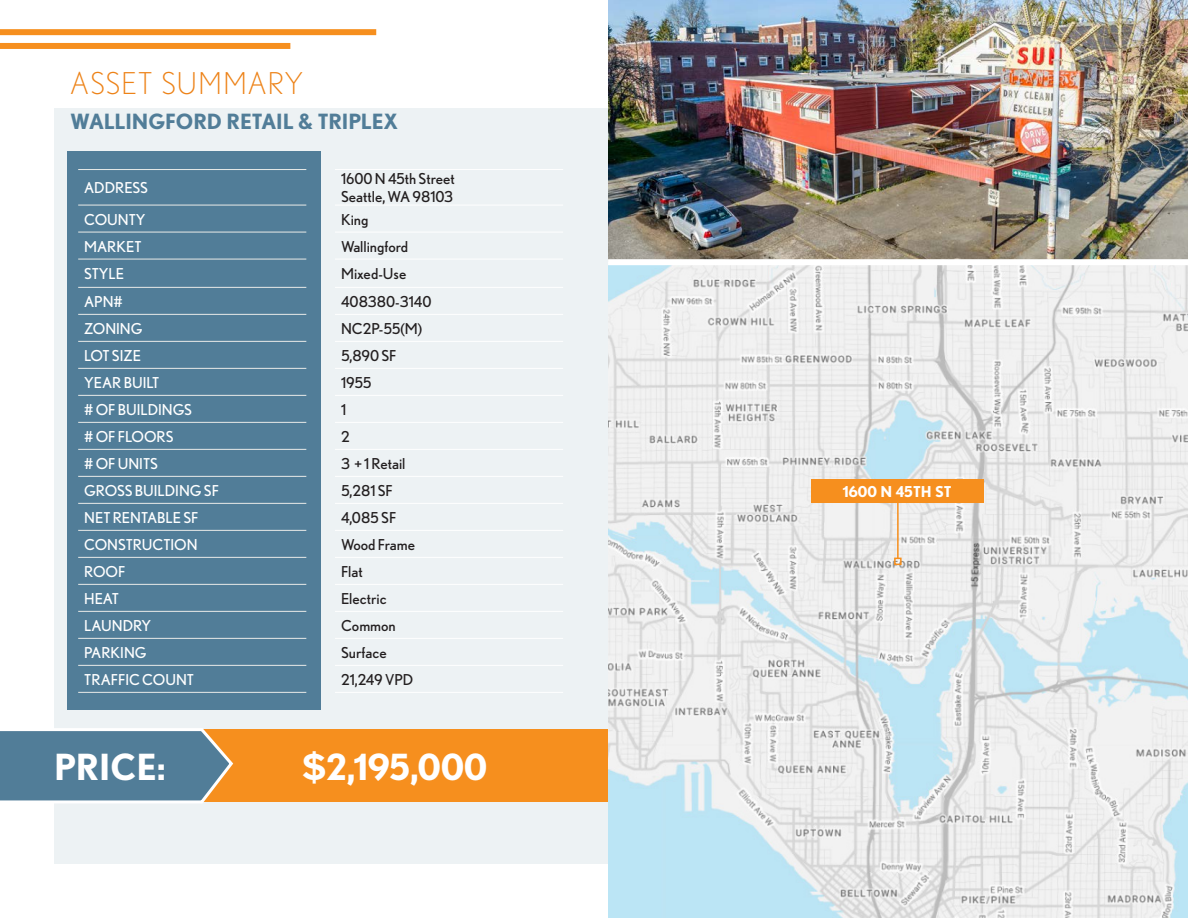
<style>
.page{position:relative;width:1188px;height:918px;background:#fff}
.page>*{position:absolute;margin:0;border:0;box-sizing:border-box;transform-origin:0 0}
.t1{font:700 36px "Nobel";color:#fff}
.t2{font:300 30px "Nobel";letter-spacing:.035em;color:#ed8217}
.t3{font:700 21px "Nobel";letter-spacing:-.005em;color:#517d98}
.t4{font:15px "Nobel";color:#231f20}
.t5{font:15px "Nobel";color:#fff}
.t6{font:700 15px "Nobel";color:#fff}
</style>
<div class="page">
<div style="left:0;top:29px;width:376px;height:6px;background:#f68f1e"></div>
<div style="left:0;top:43px;width:290px;height:6px;background:#f68f1e"></div>
<div style="left:54px;top:108px;width:562px;height:756px;background:#edf2f4"></div>
<div style="left:196px;top:730px;width:449px;height:72px;background:#f68f1e"></div>
<img style="left:608px;top:265px;width:580px;height:653px">
<hr style="left:897px;top:503px;width:2px;height:55px;background:#f68f1e">
<div style="left:894px;top:558px;width:8px;height:7px;border:2px solid #f68f1e"></div>
<div style="left:811px;top:480px;width:173px;height:23px;background:#f68f1e"></div>
<img style="left:608px;top:0;width:580px;height:259px">
<div style="left:608px;top:259px;width:580px;height:6px;background:#fff"></div>
<svg style="left:0;top:728px;width:235px;height:75px;background:#6a8998"></svg>
<div style="left:67px;top:152px;width:254px;height:558px;background:#517d98"></div>
<hr style="left:78px;top:169px;width:228px;height:1px;background:#e9ebe8">
<hr style="left:78px;top:205px;width:228px;height:1px;background:#e9ebe8">
<hr style="left:78px;top:232px;width:228px;height:1px;background:#e9ebe8">
<hr style="left:78px;top:259px;width:228px;height:1px;background:#e9ebe8">
<hr style="left:78px;top:287px;width:228px;height:1px;background:#e9ebe8">
<hr style="left:78px;top:314px;width:228px;height:1px;background:#e9ebe8">
<hr style="left:78px;top:341px;width:228px;height:1px;background:#e9ebe8">
<hr style="left:78px;top:368px;width:228px;height:1px;background:#e9ebe8">
<hr style="left:78px;top:395px;width:228px;height:1px;background:#e9ebe8">
<hr style="left:78px;top:422px;width:228px;height:1px;background:#e9ebe8">
<hr style="left:78px;top:449px;width:228px;height:1px;background:#e9ebe8">
<hr style="left:78px;top:476px;width:228px;height:1px;background:#e9ebe8">
<hr style="left:78px;top:503px;width:228px;height:1px;background:#e9ebe8">
<hr style="left:78px;top:530px;width:228px;height:1px;background:#e9ebe8">
<hr style="left:78px;top:557px;width:228px;height:1px;background:#e9ebe8">
<hr style="left:78px;top:584px;width:228px;height:1px;background:#e9ebe8">
<hr style="left:78px;top:611px;width:228px;height:1px;background:#e9ebe8">
<hr style="left:78px;top:638px;width:228px;height:1px;background:#e9ebe8">
<hr style="left:78px;top:665px;width:228px;height:1px;background:#e9ebe8">
<hr style="left:78px;top:692px;width:228px;height:1px;background:#e9ebe8">
<hr style="left:335px;top:169px;width:228px;height:1px;background:#fff">
<hr style="left:335px;top:205px;width:228px;height:1px;background:#fff">
<hr style="left:335px;top:232px;width:228px;height:1px;background:#fff">
<hr style="left:335px;top:259px;width:228px;height:1px;background:#fff">
<hr style="left:335px;top:287px;width:228px;height:1px;background:#fff">
<hr style="left:335px;top:314px;width:228px;height:1px;background:#fff">
<hr style="left:335px;top:341px;width:228px;height:1px;background:#fff">
<hr style="left:335px;top:368px;width:228px;height:1px;background:#fff">
<hr style="left:335px;top:395px;width:228px;height:1px;background:#fff">
<hr style="left:335px;top:422px;width:228px;height:1px;background:#fff">
<hr style="left:335px;top:449px;width:228px;height:1px;background:#fff">
<hr style="left:335px;top:476px;width:228px;height:1px;background:#fff">
<hr style="left:335px;top:503px;width:228px;height:1px;background:#fff">
<hr style="left:335px;top:530px;width:228px;height:1px;background:#fff">
<hr style="left:335px;top:557px;width:228px;height:1px;background:#fff">
<hr style="left:335px;top:584px;width:228px;height:1px;background:#fff">
<hr style="left:335px;top:611px;width:228px;height:1px;background:#fff">
<hr style="left:335px;top:638px;width:228px;height:1px;background:#fff">
<hr style="left:335px;top:665px;width:228px;height:1px;background:#fff">
<hr style="left:335px;top:692px;width:228px;height:1px;background:#fff">
<p class="t2" style="left:70px;top:67px;width:235px">ASSET SUMMARY</p>
<p class="t3" style="left:70px;top:109px;width:330px">WALLINGFORD RETAIL &amp; TRIPLEX</p>
<p class="t5" style="left:84px;top:179px;width:65px">ADDRESS</p>
<p class="t5" style="left:84px;top:211px;width:63px">COUNTY</p>
<p class="t5" style="left:84px;top:238px;width:59px">MARKET</p>
<p class="t5" style="left:84px;top:265px;width:41px">STYLE</p>
<p class="t5" style="left:84px;top:293px;width:40px">APN#</p>
<p class="t5" style="left:84px;top:320px;width:60px">ZONING</p>
<p class="t5" style="left:84px;top:347px;width:58px">LOT SIZE</p>
<p class="t5" style="left:84px;top:374px;width:77px">YEAR BUILT</p>
<p class="t5" style="left:84px;top:401px;width:109px"># OF BUILDINGS</p>
<p class="t5" style="left:84px;top:428px;width:91px"># OF FLOORS</p>
<p class="t5" style="left:84px;top:455px;width:75px"># OF UNITS</p>
<p class="t5" style="left:84px;top:482px;width:136px">GROSS BUILDING SF</p>
<p class="t5" style="left:84px;top:509px;width:116px">NET RENTABLE SF</p>
<p class="t5" style="left:84px;top:536px;width:115px">CONSTRUCTION</p>
<p class="t5" style="left:84px;top:563px;width:43px">ROOF</p>
<p class="t5" style="left:84px;top:590px;width:36px">HEAT</p>
<p class="t5" style="left:84px;top:617px;width:69px">LAUNDRY</p>
<p class="t5" style="left:84px;top:644px;width:64px">PARKING</p>
<p class="t5" style="left:84px;top:671px;width:111px">TRAFFIC COUNT</p>
<p class="t4" style="left:341px;top:170px;width:115px">1600 N 45th Street</p>
<p class="t4" style="left:341px;top:188px;width:114px">Seattle, WA 98103</p>
<p class="t4" style="left:341px;top:211px;width:29px">King</p>
<p class="t4" style="left:341px;top:238px;width:69px">Wallingford</p>
<p class="t4" style="left:341px;top:265px;width:67px">Mixed-Use</p>
<p class="t4" style="left:341px;top:293px;width:92px">408380-3140</p>
<p class="t4" style="left:341px;top:320px;width:83px">NC2P-55(M)</p>
<p class="t4" style="left:341px;top:347px;width:57px">5,890 SF</p>
<p class="t4" style="left:341px;top:374px;width:32px">1955</p>
<p class="t4" style="left:341px;top:401px;width:7px">1</p>
<p class="t4" style="left:341px;top:428px;width:10px">2</p>
<p class="t4" style="left:341px;top:455px;width:66px">3 + 1 Retail</p>
<p class="t4" style="left:341px;top:482px;width:53px">5,281 SF</p>
<p class="t4" style="left:341px;top:509px;width:57px">4,085 SF</p>
<p class="t4" style="left:341px;top:536px;width:76px">Wood Frame</p>
<p class="t4" style="left:341px;top:563px;width:23px">Flat</p>
<p class="t4" style="left:341px;top:590px;width:47px">Electric</p>
<p class="t4" style="left:341px;top:617px;width:56px">Common</p>
<p class="t4" style="left:341px;top:644px;width:47px">Surface</p>
<p class="t4" style="left:341px;top:671px;width:74px">21,249 VPD</p>
<p class="t1" style="left:54px;top:746px;width:113px">PRICE:</p>
<p class="t1" style="left:302px;top:746px;width:187px">$2,195,000</p>
<p class="t6" style="left:843px;top:483px;width:110px">1600 N 45TH ST</p>
</div>
